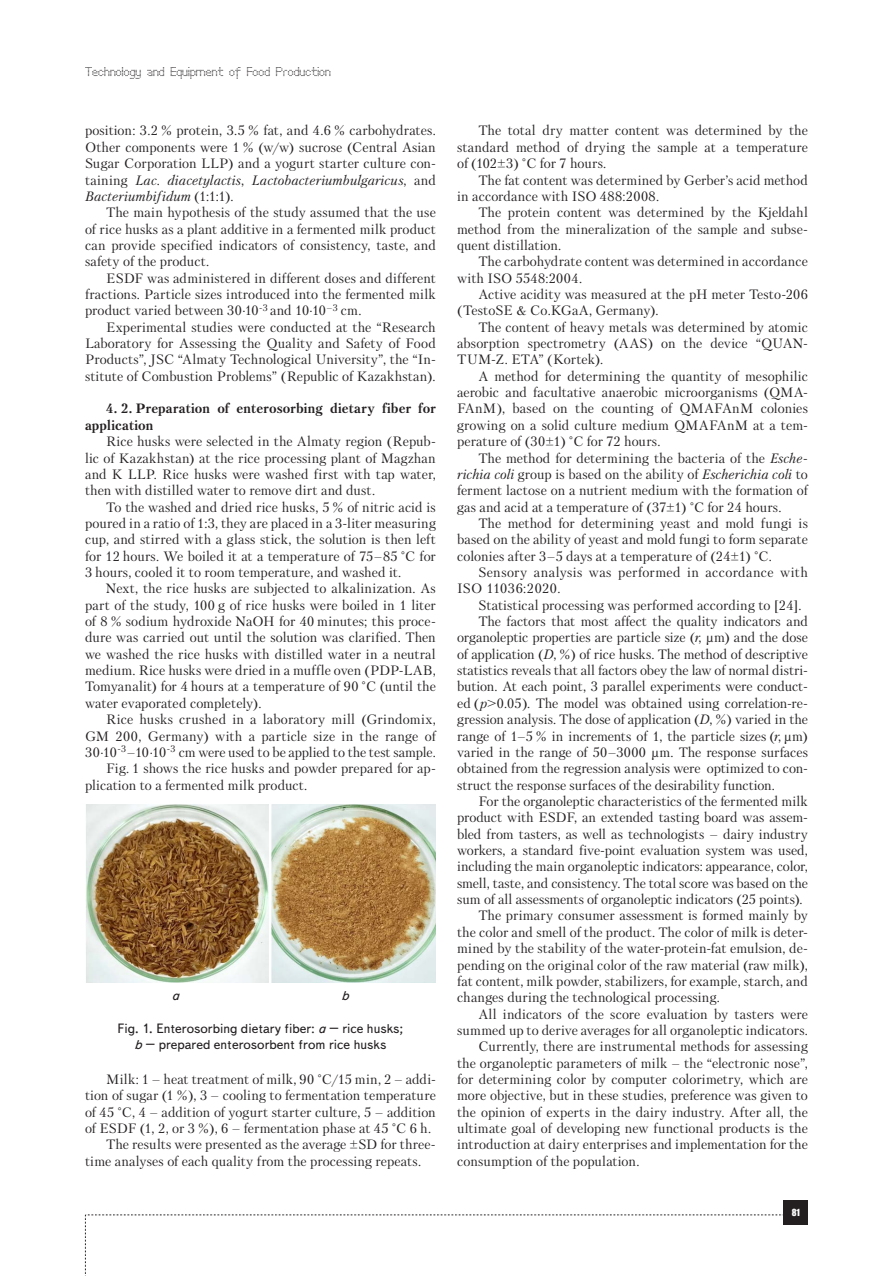
<style>
.page{position:relative;width:893px;height:1276px;background:#fff}
.page>*{position:absolute;margin:0;border:0;box-sizing:border-box;transform-origin:0 0}
.Text__англ{font:13.5px/16.4px "Petersburg C";letter-spacing:.005em;color:#231f20;text-align:justify}
.Рисунок{font:13.5px/16.2px "Text Book C";color:#231f20;text-align:center}
.Text__англ-2{font:13.5px/16.4px "Petersburg C";letter-spacing:.03em;color:#231f20}
.Text__англ-3{font:700 13.5px/16.4px "Petersburg C";letter-spacing:.01em;color:#231f20}
.Рисунок-2{font:italic 13.5px "Text Book C";color:#231f20}
.t1{font:12px "Perfo";letter-spacing:.015em;color:#231f20}
.t2{font:9px "Impact";color:#fff}
.s1{font-style:italic}
</style>
<div class="page">
<svg style="left:85px;top:1214px;width:699px;height:62px"></svg>
<div style="left:784px;top:1200px;width:24px;height:24px;background:#231f20"></div>
<img style="left:86px;top:804px;width:183px;height:178px">
<img style="left:272px;top:804px;width:164px;height:178px">
<p class="t1" style="left:85px;top:65px;width:247px">Technology and Equipment of Food Production</p>
<p class="Text__англ" style="left:85px;top:122px;width:352px">position: 3.2 % protein, 3.5 % fat, and 4.6 % carbohydrates.<br>Other components were 1 % (w/w) sucrose (Central Asian Sugar Corporation LLP) and a yogurt starter culture con&shy;taining <span class="s1">Lac. diacetylactis</span>, <span class="s1">Lactobacteriumbulgaricus</span>, and <span class="s1">Bacteriumbifidum</span> (1:1:1).</p>
<p class="Text__англ" style="left:85px;top:204px;width:352px;text-indent:21px">The main hypothesis of the study assumed that the use of rice husks as a plant additive in a fermented milk product can provide specified indicators of consistency, taste, and safety of the product.</p>
<p class="Text__англ" style="left:85px;top:270px;width:352px;text-indent:21px">ESDF was administered in different doses and different fractions. Particle sizes introduced into the fermented milk product varied between 30·10<sup>-3</sup> and 10·10<sup>–3</sup> cm.</p>
<p class="Text__англ" style="left:85px;top:319px;width:352px;text-indent:21px">Experimental studies were conducted at the “Research Laboratory for Assessing the Quality and Safety of Food Products”, JSC “Almaty Technological University”, the “In&shy;stitute of Combustion Problems” (Republic of Kazakhstan).</p>
<p class="Text__англ-3" style="left:85px;top:400px;width:352px;text-indent:21px">4. 2. Preparation of enterosorbing dietary fiber for application</p>
<p class="Text__англ" style="left:85px;top:433px;width:352px;text-indent:21px">Rice husks were selected in the Almaty region (Repub&shy;lic of Kazakhstan) at the rice processing plant of Magzhan and K LLP. Rice husks were washed first with tap water, then with distilled water to remove dirt and dust.</p>
<p class="Text__англ" style="left:85px;top:498px;width:352px;text-indent:21px">To the washed and dried rice husks, 5 % of nitric acid is poured in a ratio of 1:3, they are placed in a 3-liter measuring cup, and stirred with a glass stick, the solution is then left for 12 hours. We boiled it at a temperature of 75–85 °C for 3 hours, cooled it to room temperature, and washed it.</p>
<p class="Text__англ" style="left:85px;top:580px;width:352px;text-indent:21px">Next, the rice husks are subjected to alkalinization. As part of the study, 100 g of rice husks were boiled in 1 liter of 8 % sodium hydroxide NaOH for 40 minutes; this proce&shy;dure was carried out until the solution was clarified. Then we washed the rice husks with distilled water in a neutral medium. Rice husks were dried in a muffle oven (PDP-LAB, Tomyanalit) for 4 hours at a temperature of 90 °C (until the water evaporated completely).</p>
<p class="Text__англ" style="left:85px;top:711px;width:352px;text-indent:21px">Rice husks crushed in a laboratory mill (Grindomix, GM 200, Germany) with a particle size in the range of 30·10<sup>-3</sup>–10·10<sup>-3</sup> cm were used to be applied to the test sample.</p>
<p class="Text__англ" style="left:85px;top:760px;width:352px;text-indent:21px">Fig. 1 shows the rice husks and powder prepared for ap&shy;plication to a fermented milk product.</p>
<p class="Рисунок-2" style="left:172px;top:988px;width:9px">a</p>
<p class="Рисунок-2" style="left:342px;top:988px;width:9px">b</p>
<p class="Рисунок" style="left:118px;top:1020px;width:287px">Fig. 1. Enterosorbing dietary fiber: <span class="s1">a</span> – rice husks; <span class="s1">b</span> – prepared enterosorbent from rice husks</p>
<p class="Text__англ" style="left:85px;top:1071px;width:352px;text-indent:21px">Milk: 1 – heat treatment of milk, 90 °C/15 min, 2 – addi&shy;tion of sugar (1 %), 3 – cooling to fermentation temperature of 45 °C, 4 – addition of yogurt starter culture, 5 – addition of ESDF (1, 2, or 3 %), 6 – fermentation phase at 45 °C 6 h.</p>
<p class="Text__англ" style="left:85px;top:1136px;width:352px;text-indent:21px">The results were presented as the average ±SD for three&shy;time analyses of each quality from the processing repeats.</p>
<p class="Text__англ" style="left:457px;top:122px;width:352px;text-indent:21px">The total dry matter content was determined by the standard method of drying the sample at a temperature of (102±3) °C for 7 hours.</p>
<p class="Text__англ" style="left:457px;top:171px;width:352px;text-indent:21px">The fat content was determined by Gerber’s acid method in accordance with ISO 488:2008.</p>
<p class="Text__англ" style="left:457px;top:204px;width:352px;text-indent:21px">The protein content was determined by the Kjeldahl method from the mineralization of the sample and subse&shy;quent distillation.</p>
<p class="Text__англ" style="left:457px;top:253px;width:352px;text-indent:21px">The carbohydrate content was determined in accordance with ISO 5548:2004.</p>
<p class="Text__англ" style="left:457px;top:286px;width:352px;text-indent:21px">Active acidity was measured at the pH meter Testo-206 (TestoSE &amp; Co.KGaA, Germany).</p>
<p class="Text__англ" style="left:457px;top:319px;width:352px;text-indent:21px">The content of heavy metals was determined by atomic absorption spectrometry (AAS) on the device “QUAN-TUM-Z. ETA” (Kortek).</p>
<p class="Text__англ" style="left:457px;top:368px;width:352px;text-indent:21px">A method for determining the quantity of mesophilic aerobic and facultative anaerobic microorganisms (QMA-FAnM), based on the counting of QMAFAnM colonies growing on a solid culture medium QMAFAnM at a tem&shy;perature of (30±1) °C for 72 hours.</p>
<p class="Text__англ" style="left:457px;top:449px;width:352px;text-indent:21px">The method for determining the bacteria of the <span class="s1">Esche&shy;richia coli</span> group is based on the ability of <span class="s1">Escherichia coli</span> to ferment lactose on a nutrient medium with the formation of gas and acid at a temperature of (37±1) °C for 24 hours.</p>
<p class="Text__англ" style="left:457px;top:515px;width:352px;text-indent:21px">The method for determining yeast and mold fungi is based on the ability of yeast and mold fungi to form separate colonies after 3–5 days at a temperature of (24±1) °C.</p>
<p class="Text__англ-2" style="left:457px;top:564px;width:352px;text-indent:21px">Sensory analysis was performed in accordance with<br>ISO 11036:2020.</p>
<p class="Text__англ" style="left:478px;top:596px;width:325px">Statistical processing was performed according to [24].</p>
<p class="Text__англ" style="left:457px;top:613px;width:352px;text-indent:21px">The factors that most affect the quality indicators and organoleptic properties are particle size (<span class="s1">r</span>, μm) and the dose of application (<span class="s1">D</span>, %) of rice husks. The method of descriptive statistics reveals that all factors obey the law of normal distri&shy;bution. At each point, 3 parallel experiments were conduct&shy;ed (<span class="s1">p</span>&gt;0.05). The model was obtained using correlation-re&shy;gression analysis. The dose of application (<span class="s1">D</span>, %) varied in the range of 1–5 % in increments of 1, the particle sizes (<span class="s1">r</span>, μm) varied in the range of 50–3000 μm. The response surfaces obtained from the regression analysis were optimized to con&shy;struct the response surfaces of the desirability function.</p>
<p class="Text__англ" style="left:457px;top:793px;width:352px;text-indent:21px">For the organoleptic characteristics of the fermented milk product with ESDF, an extended tasting board was assem&shy;bled from tasters, as well as technologists – dairy industry workers, a standard five-point evaluation system was used, including the main organoleptic indicators: appearance, color, smell, taste, and consistency. The total score was based on the sum of all assessments of organoleptic indicators (25 points).</p>
<p class="Text__англ" style="left:457px;top:907px;width:352px;text-indent:21px">The primary consumer assessment is formed mainly by the color and smell of the product. The color of milk is deter&shy;mined by the stability of the water-protein-fat emulsion, de&shy;pending on the original color of the raw material (raw milk), fat content, milk powder, stabilizers, for example, starch, and changes during the technological processing.</p>
<p class="Text__англ" style="left:457px;top:1005px;width:352px;text-align:right">All indicators of the score evaluation by tasters were summed up to derive averages for all organoleptic indicators.</p>
<p class="Text__англ" style="left:457px;top:1038px;width:352px;text-indent:21px">Currently, there are instrumental methods for assessing the organoleptic parameters of milk – the “electronic nose”, for determining color by computer colorimetry, which are more objective, but in these studies, preference was given to the opinion of experts in the dairy industry. After all, the ultimate goal of developing new functional products is the introduction at dairy enterprises and implementation for the consumption of the population.</p>
<p class="t2" style="left:792px;top:1205px;width:10px">81</p>
</div>
